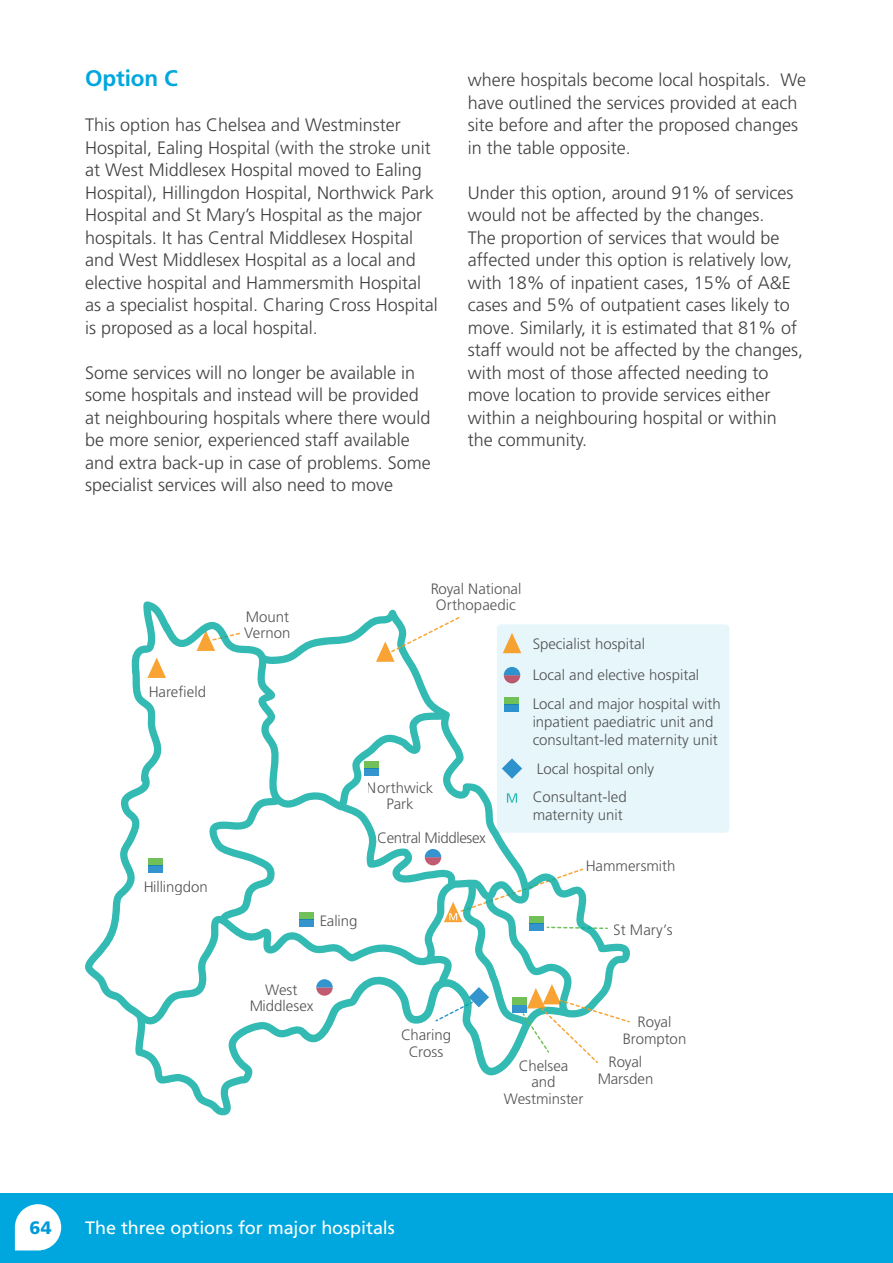
<style>
.page{position:relative;width:893px;height:1263px;background:#fff}
.page>*{position:absolute;margin:0;border:0;box-sizing:border-box;transform-origin:0 0}
.t1{font:700 22.5px "Frutiger LT Std";letter-spacing:-.005em;color:#00a7de}
.t2{font:300 18px/22.5px "Frutiger LT Std";color:#414042}
.t3{font:18px "Frutiger LT Std";letter-spacing:-.005em;color:#fff}
.t4{font:900 18px "Frutiger LT Std";color:#0099d8}
.t5{font:300 15px/16.5px "Frutiger LT Std";color:#414042;text-align:center}
.t6{font:300 15px "Frutiger LT Std";letter-spacing:-.025em;color:#414042}
</style>
<div class="page">
<div style="left:0;top:1193px;width:893px;height:70px;background:#00a7de"></div>
<svg style="left:15px;top:1204px;width:46px;height:46px;background:#d6f0f9"></svg>
<div style="left:497px;top:624px;width:232px;height:209px;background:#e6f6fa;border-radius:4px"></div>
<svg style="left:85px;top:601px;width:76px;height:398px"></svg>
<svg style="left:111px;top:610px;width:519px;height:505px"></svg>
<svg style="left:376px;top:617px;width:84px;height:45px"></svg>
<svg style="left:504px;top:667px;width:16px;height:16px"></svg>
<svg style="left:502px;top:758px;width:20px;height:21px"></svg>
<svg style="left:503px;top:633px;width:18px;height:20px"></svg>
<svg style="left:507px;top:793px;width:10px;height:10px"></svg>
<svg style="left:522px;top:984px;width:107px;height:79px"></svg>
<p class="t1" style="left:85px;top:65px;width:94px">Option C</p>
<p class="t2" style="left:85px;top:114px;width:354px">This option has Chelsea and Westminster Hospital, Ealing Hospital (with the stroke unit at West Middlesex Hospital moved to Ealing Hospital), Hillingdon Hospital, Northwick Park Hospital and St Mary’s Hospital as the major hospitals. It has Central Middlesex Hospital and West Middlesex Hospital as a local and elective hospital and Hammersmith Hospital as a specialist hospital. Charing Cross Hospital is proposed as a local hospital.</p>
<p class="t2" style="left:85px;top:362px;width:347px">Some services will no longer be available in some hospitals and instead will be provided at neighbouring hospitals where there would be more senior, experienced staff available and extra back-up in case of problems. Some specialist services will also need to move</p>
<p class="t2" style="left:468px;top:69px;width:340px">where hospitals become local hospitals. We have outlined the services provided at each site before and after the proposed changes in the table opposite.</p>
<p class="t2" style="left:468px;top:182px;width:337px">Under this option, around 91% of services would not be affected by the changes.<br>The proportion of services that would be affected under this option is relatively low, with 18% of inpatient cases, 15% of A&amp;E cases and 5% of outpatient cases likely to move. Similarly, it is estimated that 81% of staff would not be affected by the changes, with most of those affected needing to move location to provide services either within a neighbouring hospital or within the community.</p>
<p class="t5" style="left:149px;top:684px;width:59px">Harefield</p>
<p class="t5" style="left:143px;top:878px;width:66px">Hillingdon</p>
<p class="t5" style="left:244px;top:608px;width:48px;text-align:left">Mount<br>Vernon</p>
<p class="t5" style="left:430px;top:581px;width:93px">Royal National<br>Orthopaedic</p>
<p class="t5" style="left:367px;top:780px;width:68px">Northwick<br>Park</p>
<p class="t6" style="left:378px;top:829px;width:110px">Central Middlesex</p>
<p class="t5" style="left:533px;top:628px;width:168px;line-height:31.5px;text-align:left">Specialist hospital<br>Local and elective hospital</p>
<p class="t5" style="left:533px;top:695px;width:190px;line-height:18px;text-align:left">Local and major hospital with inpatient paediatric unit and consultant-led maternity unit</p>
<p class="t5" style="left:533px;top:754px;width:123px;line-height:28.5px;text-align:left">Local hospital only<br>Consultant-led</p>
<p class="t5" style="left:533px;top:807px;width:92px">maternity unit</p>
<p class="t5" style="left:586px;top:858px;width:91px">Hammersmith</p>
<p class="t5" style="left:319px;top:913px;width:39px">Ealing</p>
<p class="t5" style="left:614px;top:921px;width:60px">St Mary’s</p>
<p class="t5" style="left:249px;top:981px;width:66px">West<br>Middlesex</p>
<p class="t5" style="left:401px;top:1027px;width:52px">Charing<br>Cross</p>
<p class="t5" style="left:504px;top:1057px;width:81px">Chelsea<br>and<br>Westminster</p>
<p class="t5" style="left:623px;top:1014px;width:65px">Royal<br>Brompton</p>
<p class="t5" style="left:597px;top:1054px;width:58px">Royal<br>Marsden</p>
<p class="t4" style="left:30px;top:1217px;width:24px">64</p>
<p class="t3" style="left:85px;top:1217px;width:311px">The three options for major hospitals</p>
<p class="t3" style="left:86px;top:1217px;width:218px">What this document is for</p>
</div>
